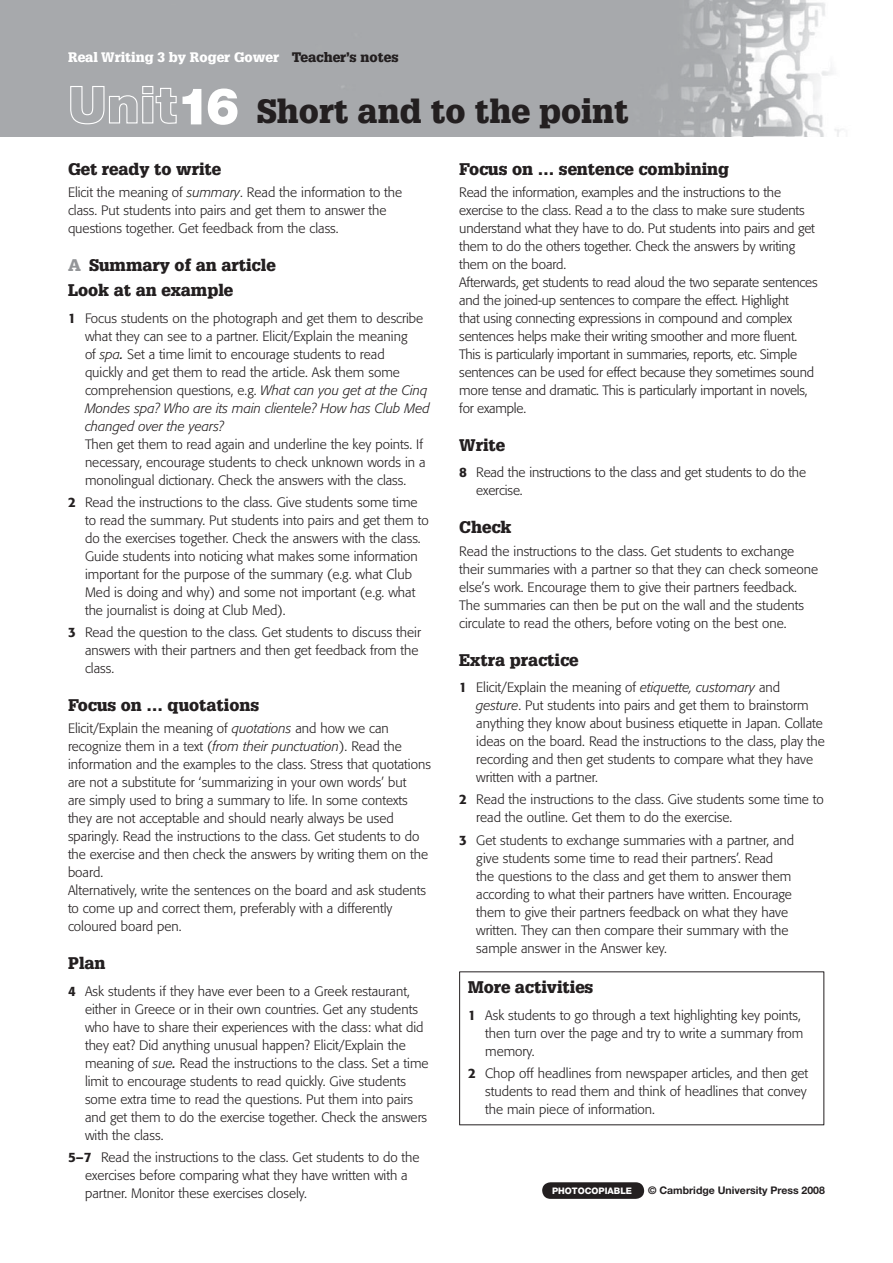
<style>
.page{position:relative;width:893px;height:1263px;background:#fff}
.page>*{position:absolute;margin:0;border:0;box-sizing:border-box;transform-origin:0 0}
.t1{font:900 33px "Glypha";color:#231f20}
.t2{font:900 16.5px/25.2px "Glypha";color:#231f20}
.t3{font:300 13.5px/18px "Formata";color:#231f20}
.t4{font:900 13.5px "Glypha";color:#fff}
.t5{font:700 10.5px "Helvetica Neue";color:#231f20}
.t6{font:800 9px "Helvetica Neue";color:#fff}
.s1{color:#231f20}
.s2{font-family:"Helvetica Neue";font-size:51px;color:#fff}
.s3{font-style:italic}
.s4{color:#939598}
.s5{font-weight:500}
.s6{font-weight:400;font-style:italic}
</style>
<div class="page">
<img style="left:0;top:0;width:843px;height:136px">
<div style="left:542px;top:1182px;width:102px;height:17px;background:#231f20;border-radius:8px"></div>
<hr style="left:459px;top:971px;width:365px;height:1px;background:#231f20">
<hr style="left:459px;top:972px;width:1px;height:152px;background:#231f20">
<hr style="left:823px;top:972px;width:1px;height:152px;background:#231f20">
<hr style="left:459px;top:1124px;width:365px;height:1px;background:#231f20">
<p class="t4" style="left:68px;top:52px;width:332px">Real Writing 3 by Roger Gower <span class="s1">Teacher’s notes</span></p>
<h1 class="t1" style="left:68px;top:98px;width:562px"><span class="s2">Unit16</span> Short and to the point</h1>
<p class="t2" style="left:68px;top:157px;width:155px">Get ready to write</p>
<p class="t3" style="left:68px;top:184px;width:336px">Elicit the meaning of <span class="s3">summary</span>. Read the information to the class. Put students into pairs and get them to answer the questions together. Get feedback from the class.</p>
<p class="t2" style="left:68px;top:254px;width:209px"><span class="s4">A</span> Summary of an article<br>Look at an example</p>
<p class="t3" style="left:85px;top:310px;width:346px;text-indent:-17px"><span class="s5">1</span> Focus students on the photograph and get them to describe what they can see to a partner. Elicit/Explain the meaning<br>of <span class="s3">spa</span><span class="s6">.</span> Set a time limit to encourage students to read<br>quickly and get them to read the article. Ask them some comprehension questions, e.g. <span class="s3">What can you get at the Cinq Mondes spa? Who are its main clientele? How has Club Med changed over the years?</span></p>
<p class="t3" style="left:85px;top:436px;width:342px">Then get them to read again and underline the key points. If necessary, encourage students to check unknown words in a monolingual dictionary. Check the answers with the class.</p>
<p class="t3" style="left:85px;top:494px;width:345px;text-indent:-17px"><span class="s5">2</span> Read the instructions to the class. Give students some time to read the summary. Put students into pairs and get them to do the exercises together. Check the answers with the class.<br>Guide students into noticing what makes some information important for the purpose of the summary (e.g. what Club Med is doing and why) and some not important (e.g. what the journalist is doing at Club Med).</p>
<p class="t3" style="left:85px;top:624px;width:337px;text-indent:-17px"><span class="s5">3</span> Read the question to the class. Get students to discuss their answers with their partners and then get feedback from the class.</p>
<p class="t2" style="left:68px;top:694px;width:193px">Focus on … quotations</p>
<p class="t3" style="left:68px;top:721px;width:364px">Elicit/Explain the meaning of <span class="s3">quotations</span> and how we can recognize them in a text (<span class="s3">from their punctuation</span>). Read the information and the examples to the class. Stress that quotations are not a substitute for ‘summarizing in your own words’ but<br>are simply used to bring a summary to life. In some contexts they are not acceptable and should nearly always be used sparingly. Read the instructions to the class. Get students to do the exercise and then check the answers by writing them on the board.<br>Alternatively, write the sentences on the board and ask students to come up and correct them, preferably with a differently coloured board pen.</p>
<p class="t2" style="left:68px;top:952px;width:39px">Plan</p>
<p class="t3" style="left:85px;top:983px;width:345px;text-indent:-17px"><span class="s5">4</span> Ask students if they have ever been to a Greek restaurant, either in Greece or in their own countries. Get any students who have to share their experiences with the class: what did they eat? Did anything unusual happen? Elicit/Explain the meaning of <span class="s3">sue</span><span class="s6">.</span> Read the instructions to the class. Set a time limit to encourage students to read quickly. Give students some extra time to read the questions. Put them into pairs and get them to do the exercise together. Check the answers with the class.</p>
<p class="t3" style="left:85px;top:1149px;width:336px;text-indent:-17px"><span class="s5">5–7</span> Read the instructions to the class. Get students to do the exercises before comparing what they have written with a partner. Monitor these exercises closely.</p>
<p class="t2" style="left:459px;top:157px;width:271px">Focus on … sentence combining</p>
<p class="t3" style="left:459px;top:184px;width:360px">Read the information, examples and the instructions to the exercise to the class. Read a to the class to make sure students understand what they have to do. Put students into pairs and get them to do the others together. Check the answers by writing them on the board.<br>Afterwards, get students to read aloud the two separate sentences and the joined-up sentences to compare the effect. Highlight<br>that using connecting expressions in compound and complex sentences helps make their writing smoother and more fluent.<br>This is particularly important in summaries, reports, etc. Simple sentences can be used for effect because they sometimes sound more tense and dramatic. This is particularly important in novels, for example.</p>
<p class="t2" style="left:459px;top:434px;width:47px">Write</p>
<p class="t3" style="left:476px;top:465px;width:331px;text-indent:-17px"><span class="s5">8</span> Read the instructions to the class and get students to do the exercise.</p>
<p class="t2" style="left:459px;top:516px;width:54px">Check</p>
<p class="t3" style="left:459px;top:543px;width:360px">Read the instructions to the class. Get students to exchange their summaries with a partner so that they can check someone else’s work. Encourage them to give their partners feedback.<br>The summaries can then be put on the wall and the students circulate to read the others, before voting on the best one.</p>
<p class="t2" style="left:459px;top:648px;width:121px">Extra practice</p>
<p class="t3" style="left:476px;top:679px;width:350px;text-indent:-17px"><span class="s5">1</span> Elicit/Explain the meaning of <span class="s3">etiquette, customary</span> and <span class="s3">gesture</span>. Put students into pairs and get them to brainstorm anything they know about business etiquette in Japan. Collate ideas on the board. Read the instructions to the class, play the recording and then get students to compare what they have written with a partner.</p>
<p class="t3" style="left:476px;top:792px;width:349px;text-indent:-17px"><span class="s5">2</span> Read the instructions to the class. Give students some time to read the outline. Get them to do the exercise.</p>
<p class="t3" style="left:476px;top:832px;width:319px;text-indent:-17px"><span class="s5">3</span> Get students to exchange summaries with a partner, and give students some time to read their partners’. Read the questions to the class and get them to answer them according to what their partners have written. Encourage them to give their partners feedback on what they have written. They can then compare their summary with the sample answer in the Answer key.</p>
<p class="t2" style="left:468px;top:976px;width:127px">More activities</p>
<p class="t3" style="left:485px;top:1007px;width:320px;text-indent:-17px"><span class="s5">1</span> Ask students to go through a text highlighting key points, then turn over the page and try to write a summary from memory.</p>
<p class="t3" style="left:485px;top:1065px;width:325px;text-align:justify;text-indent:-17px"><span class="s5">2</span> Chop off headlines from newspaper articles, and then get students to read them and think of headlines that convey the main piece of information.</p>
<p class="t6" style="left:552px;top:1187px;width:82px">PHOTOCOPIABLE</p>
<p class="t5" style="left:648px;top:1187px;width:178px">© Cambridge University Press 2008</p>
</div>
